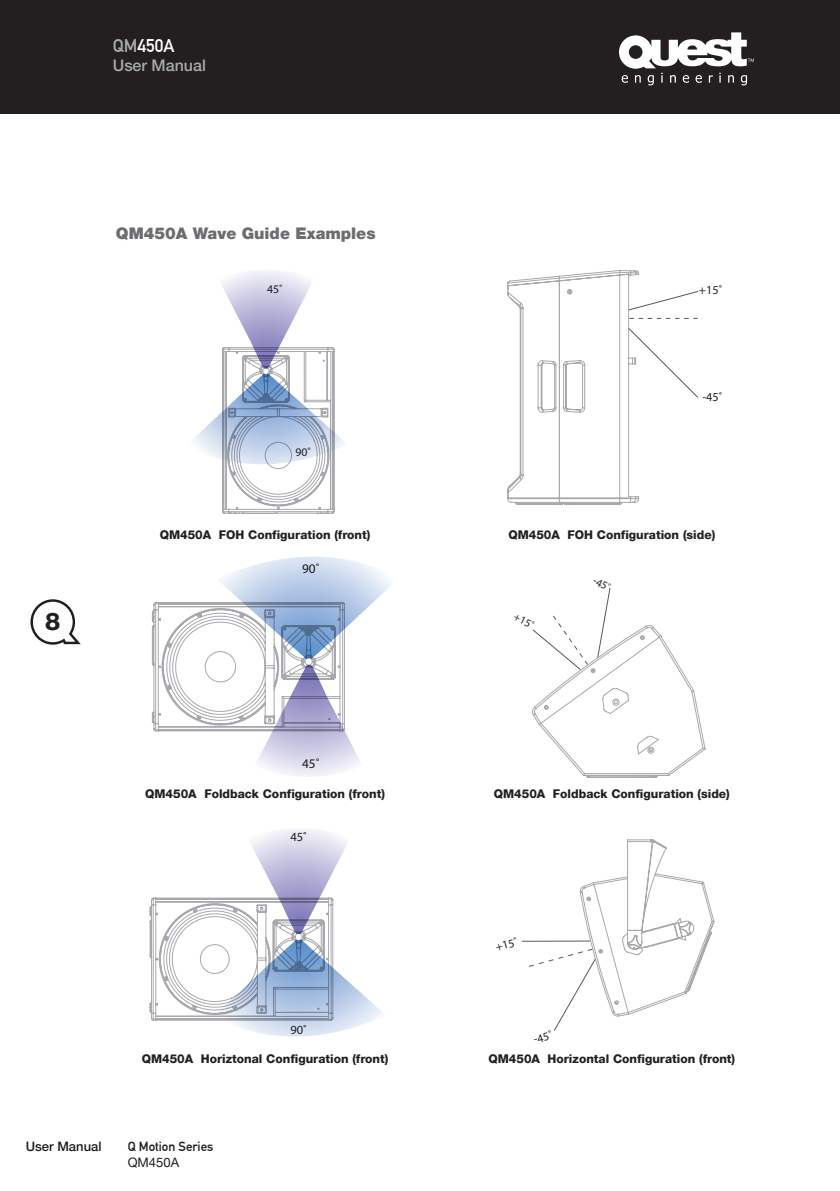
<style>
.page{position:relative;width:840px;height:1191px;background:#fff}
.page>*{position:absolute;margin:0;border:0;box-sizing:border-box;transform-origin:0 0}
.t1{font:800 24px "Helvetica Neue";color:#231f20}
.t2{font:18px "DIN Mittelschrift";color:#fff}
.t3{font:900 16px "Helvetica Neue";color:#6c6d70}
.t4{font:500 16px "Helvetica Neue";color:#a7aaac}
.t5{font:13.2px "Myriad Pro";color:#231f20}
.t6{font:13px "DIN Mittelschrift";color:#201d1e}
.t7{font:500 13px "Helvetica Neue";color:#201d1e}
.t8{font:13px "Helvetica Neue";color:#201d1e}
.t9{font:12.4px "Myriad Pro";color:#231f20}
.t10{font:12.2px "Myriad Pro";color:#231f20}
.t11{font:800 12px "Helvetica Neue";color:#231f20}
.t12{font:11.8px "Myriad Pro";color:#231f20}
.t13{font:11.6px "Myriad Pro";color:#231f20}
.t14{font:11.2px "Myriad Pro";color:#231f20}
.s1{color:#a7aaac}
</style>
<div class="page">
<hr style="left:25px;top:1134px;width:728px;height:1px;background:#201d1e">
<hr style="left:114px;top:1134px;width:1px;height:34px;background:#201d1e">
<div style="left:0;top:0;width:839px;height:113px;background:#231f20"></div>
<svg style="left:619px;top:32px;width:134px;height:53px"></svg>
<svg style="left:30px;top:599px;width:51px;height:46px"></svg>
<svg style="left:507px;top:270px;width:192px;height:235px"></svg>
<svg style="left:532px;top:587px;width:174px;height:191px"></svg>
<svg style="left:521px;top:839px;width:193px;height:192px"></svg>
<svg style="left:194px;top:271px;width:151px;height:242px"></svg>
<svg style="left:151px;top:556px;width:240px;height:221px"></svg>
<svg style="left:149px;top:829px;width:234px;height:207px"></svg>
<h2 class="t2" style="left:113px;top:35px;width:63px"><span class="s1">QM</span>450A</h2>
<h3 class="t4" style="left:113px;top:56px;width:95px">User Manual</h3>
<h1 class="t1" style="left:45px;top:607px;width:17px">8</h1>
<h3 class="t3" style="left:116px;top:224px;width:261px">QM450A Wave Guide Examples</h3>
<p class="t13" style="left:267px;top:282px;width:17px">45˚</p>
<p class="t13" style="left:295px;top:445px;width:17px">90˚</p>
<p class="t11" style="left:160px;top:527px;width:212px">QM450A FOH Configuration (front)</p>
<p class="t5" style="left:302px;top:561px;width:19px">90˚</p>
<p class="t5" style="left:302px;top:755px;width:19px">45˚</p>
<p class="t10" style="left:698px;top:283px;width:25px">+15˚</p>
<p class="t10" style="left:702px;top:389px;width:21px">-45˚</p>
<p class="t11" style="left:508px;top:527px;width:208px">QM450A FOH Configuration (side)</p>
<p class="t14" style="left:517px;top:610px;width:23px;rotate:27deg">+15˚</p>
<p class="t14" style="left:596px;top:574px;width:20px;rotate:27deg">-45˚</p>
<p class="t11" style="left:145px;top:786px;width:241px">QM450A Foldback Configuration (front)</p>
<p class="t11" style="left:493px;top:786px;width:237px">QM450A Foldback Configuration (side)</p>
<p class="t9" style="left:290px;top:829px;width:18px">45˚</p>
<p class="t9" style="left:290px;top:1021px;width:18px">90˚</p>
<p class="t12" style="left:493px;top:940px;width:24px;rotate:-15deg">+15˚</p>
<p class="t12" style="left:531px;top:1032px;width:21px;rotate:-15deg">-45˚</p>
<p class="t11" style="left:142px;top:1051px;width:248px">QM450A Horiztonal Configuration (front)</p>
<p class="t11" style="left:488px;top:1051px;width:248px">QM450A Horizontal Configuration (front)</p>
<p class="t7" style="left:26px;top:1138px;width:77px">User Manual</p>
<p class="t6" style="left:128px;top:1139px;width:87px">Q Motion Series</p>
<p class="t8" style="left:128px;top:1154px;width:53px">QM450A</p>
</div>
